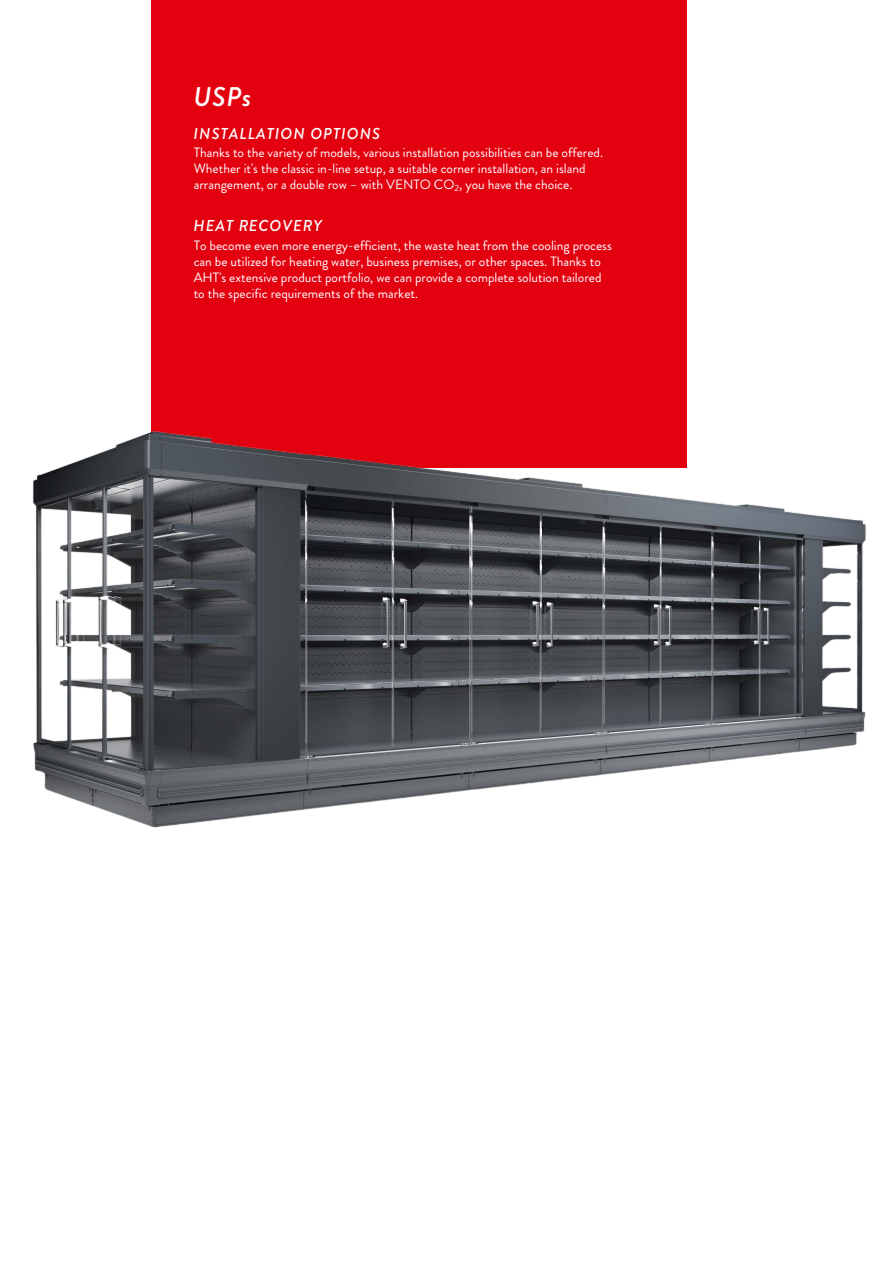
<style>
.page{position:relative;width:893px;height:1263px;background:#fff}
.page>*{position:absolute;margin:0;border:0;box-sizing:border-box;transform-origin:0 0}
.t1{font:italic 500 27px "Brandon Grotesque";color:#fff}
.t2{font:italic 500 15.75px "Brandon Grotesque";letter-spacing:.07em;color:#fff}
.t3{font:13.5px/16.2px "Brandon Grotesque";color:#fff}
</style>
<div class="page">
<div style="left:151px;top:0;width:535px;height:468px;background:#e3000f"></div>
<img style="left:33px;top:331px;width:833px;height:497px">
<h1 class="t1" style="left:193px;top:78px;width:59px">USPs</h1>
<p class="t2" style="left:194px;top:122px;width:188px">INSTALLATION OPTIONS</p>
<p class="t3" style="left:194px;top:144px;width:411px">Thanks to the variety of models, various installation possibilities can be offered.<br>Whether it's the classic in-line setup, a suitable corner installation, an island arrangement, or a double row – with VENTO CO<sub>2</sub>, you have the choice.</p>
<p class="t2" style="left:194px;top:215px;width:130px">HEAT RECOVERY</p>
<p class="t3" style="left:194px;top:237px;width:420px">To become even more energy-efficient, the waste heat from the cooling process can be utilized for heating water, business premises, or other spaces. Thanks to AHT's extensive product portfolio, we can provide a complete solution tailored to the specific requirements of the market.</p>
</div>
